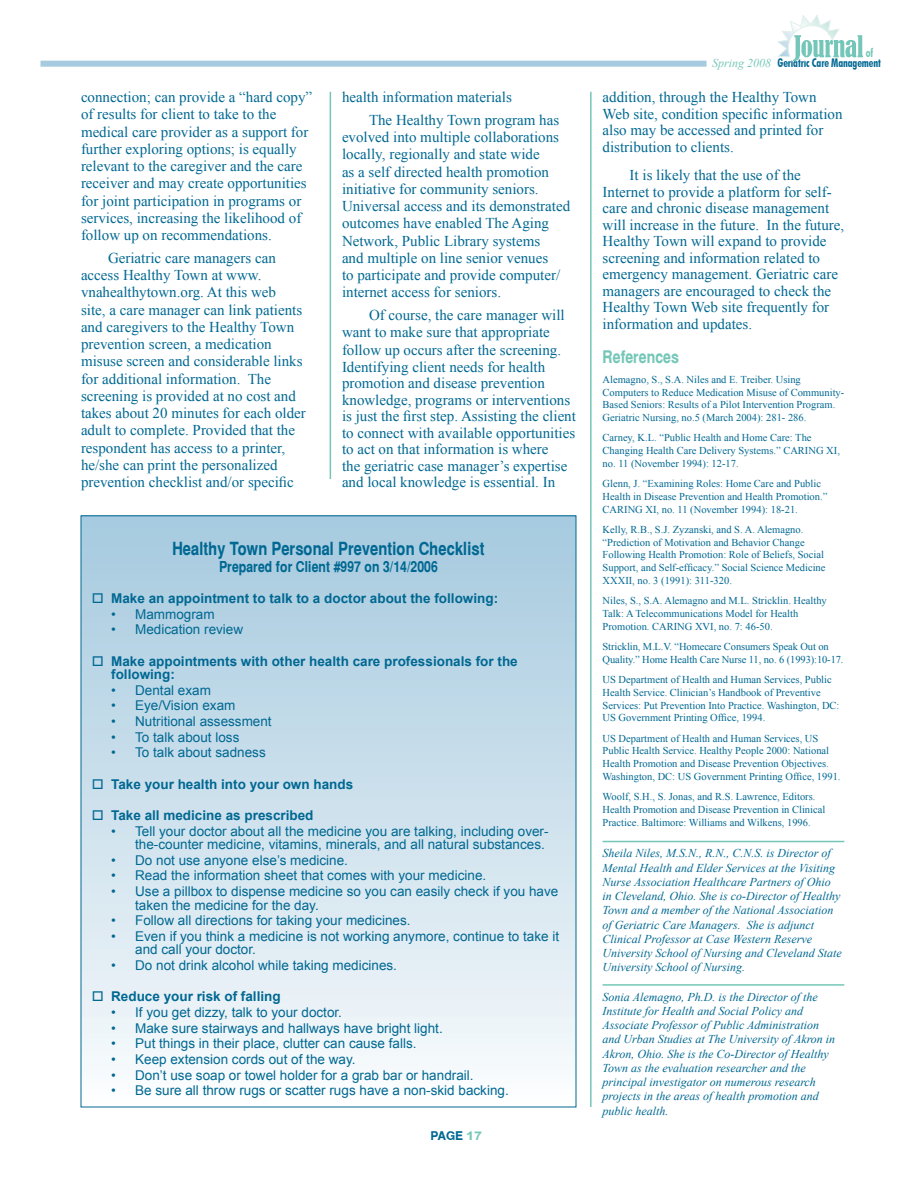
<style>
.page{position:relative;width:918px;height:1188px;background:#fff}
.page>*{position:absolute;margin:0;border:0;box-sizing:border-box;transform-origin:0 0}
.t1{font:700 18px "Switzerland Narrow";color:#006892}
.t2{font:700 17.25px "Switzerland Narrow";color:#74c7b8}
.t3{font:15px/17.2px "Times New Roman";color:#006892}
.t4{font:700 15px "Switzerland Narrow";color:#006892}
.t5{font:13.5px/13.5px "Arial";color:#006892}
.t6{font:700 13.5px/13.5px "Arial";color:#006892}
.t7{font:italic 12px/14.2px "Times New Roman";color:#006892}
.t8{font:700 condensed 12px "Futura BT";letter-spacing:-.01em;color:#006892;scale:.9 1}
.t9{font:italic 12px "Times New Roman";color:#74c7b8}
.t10{font:700 12px "Switzerland Narrow";color:#006892;scale:1.2 1}
.t11{font:700 condensed 12px "Futura BT";color:#74c7b8;scale:.9 1}
.t12{font:10.5px/12.8px "Times New Roman";color:#006892}
.s1{font-family:"Arial";color:#74c7b8}
</style>
<div class="page">
<div style="left:40px;top:61px;width:667px;height:6px;background:#a6cadf"></div>
<svg style="left:777px;top:15px;width:62px;height:46px"></svg>
<img style="left:793px;top:35px;width:69px;height:25px">
<hr style="left:603px;top:841px;width:241px;height:1px;background:#74c7b8">
<hr style="left:603px;top:984px;width:241px;height:2px;background:#74c7b8">
<div style="left:81px;top:516px;width:495px;height:591px;background:linear-gradient(to bottom,#a5c9de,#f9fbfd)"></div>
<hr style="left:330px;top:92px;width:1px;height:387px;background:#74c7b8">
<hr style="left:590px;top:92px;width:2px;height:1015px;background:#74c7b8">
<p class="t3" style="left:81px;top:88px;width:233px">connection; can provide a “hard copy” of results for client to take to the medical care provider as a support for further exploring options; is equally relevant to the caregiver and the care receiver and may create opportunities for joint participation in programs or services, increasing the likelihood of follow up on recommendations.</p>
<p class="t3" style="left:81px;top:249px;width:226px;text-indent:27px">Geriatric care managers can access Healthy Town at www. vnahealthytown.org. At this web<br>site, a care manager can link patients and caregivers to the Healthy Town prevention screen, a medication misuse screen and considerable links for additional information. The screening is provided at no cost and takes about 20 minutes for each older adult to complete. Provided that the respondent has access to a printer, he/she can print the personalized prevention checklist and/or specific</p>
<p class="t3" style="left:369px;top:86px;width:192px;line-height:22.6px;text-indent:-27px">health information materials<br>The Healthy Town program has</p>
<p class="t3" style="left:342px;top:128px;width:230px">evolved into multiple collaborations locally, regionally and state wide<br>as a self directed health promotion initiative for community seniors.<br>Universal access and its demonstrated outcomes have enabled The Aging Network, Public Library systems<br>and multiple on line senior venues<br>to participate and provide computer/ internet access for seniors.</p>
<p class="t3" style="left:342px;top:306px;width:236px;line-height:16.8px;text-indent:27px">Of course, the care manager will want to make sure that appropriate follow up occurs after the screening.<br>Identifying client needs for health promotion and disease prevention knowledge, programs or interventions is just the first step. Assisting the client to connect with available opportunities to act on that information is where<br>the geriatric case manager’s expertise and local knowledge is essential. In</p>
<p class="t1" style="left:172px;top:538px;width:314px">Healthy Town Personal Prevention Checklist</p>
<p class="t4" style="left:219px;top:557px;width:220px">Prepared for Client #997 on 3/14/2006</p>
<p class="t6" style="left:92px;top:592px;width:408px">□ Make an appointment to talk to a doctor about the following:</p>
<p class="t5" style="left:111px;top:607px;width:105px">• Mammogram</p>
<p class="t5" style="left:111px;top:623px;width:134px">• Medication review</p>
<p class="t6" style="left:111px;top:655px;width:408px;text-indent:-19px">□ Make appointments with other health care professionals for the following:</p>
<p class="t5" style="left:111px;top:683px;width:101px">• Dental exam</p>
<p class="t5" style="left:111px;top:699px;width:126px">• Eye/Vision exam</p>
<p class="t5" style="left:111px;top:715px;width:162px">• Nutritional assessment</p>
<p class="t5" style="left:111px;top:730px;width:130px">• To talk about loss</p>
<p class="t5" style="left:111px;top:746px;width:156px">• To talk about sadness</p>
<p class="t6" style="left:92px;top:778px;width:263px">□ Take your health into your own hands</p>
<p class="t6" style="left:92px;top:809px;width:223px">□ Take all medicine as prescribed</p>
<p class="t5" style="left:111px;top:824px;width:439px;text-align:right">• Tell your doctor about all the medicine you are talking, including over&shy;the-counter medicine, vitamins, minerals, and all natural substances.</p>
<p class="t5" style="left:111px;top:853px;width:238px">• Do not use anyone else’s medicine.</p>
<p class="t5" style="left:111px;top:869px;width:377px">• Read the information sheet that comes with your medicine.</p>
<p class="t5" style="left:135px;top:885px;width:425px;text-indent:-24px">• Use a pillbox to dispense medicine so you can easily check if you have taken the medicine for the day.</p>
<p class="t5" style="left:111px;top:914px;width:301px">• Follow all directions for taking your medicines.</p>
<p class="t5" style="left:135px;top:930px;width:425px;text-indent:-24px">• Even if you think a medicine is not working anymore, continue to take it and call your doctor.</p>
<p class="t5" style="left:111px;top:959px;width:287px">• Do not drink alcohol while taking medicines.</p>
<p class="t6" style="left:92px;top:990px;width:191px">□ Reduce your risk of falling</p>
<p class="t5" style="left:111px;top:1006px;width:232px">• If you get dizzy, talk to your doctor.</p>
<p class="t5" style="left:111px;top:1021px;width:333px">• Make sure stairways and hallways have bright light.</p>
<p class="t5" style="left:111px;top:1037px;width:307px">• Put things in their place, clutter can cause falls.</p>
<p class="t5" style="left:111px;top:1053px;width:246px">• Keep extension cords out of the way.</p>
<p class="t5" style="left:111px;top:1068px;width:364px">• Don’t use soap or towel holder for a grab bar or handrail.</p>
<p class="t5" style="left:111px;top:1084px;width:399px">• Be sure all throw rugs or scatter rugs have a non-skid backing.</p>
<p class="t10" style="left:431px;top:1128px;width:45px">page <span class="s1">17</span></p>
<p class="t11" style="left:866px;top:45px;width:10px">of</p>
<p class="t8" style="left:778px;top:55px;width:116px">Geriatric Care Management</p>
<p class="t9" style="left:712px;top:55px;width:61px">Spring 2008</p>
<p class="t3" style="left:603px;top:89px;width:242px;line-height:16.5px">addition, through the Healthy Town Web site, condition specific information also may be accessed and printed for distribution to clients.</p>
<p class="t3" style="left:603px;top:167px;width:243px;line-height:16.5px;text-indent:27px">It is likely that the use of the Internet to provide a platform for self&shy;care and chronic disease management will increase in the future. In the future, Healthy Town will expand to provide screening and information related to emergency management. Geriatric care managers are encouraged to check the Healthy Town Web site frequently for information and updates.</p>
<p class="t2" style="left:603px;top:347px;width:78px">References</p>
<p class="t12" style="left:603px;top:373px;width:243px">Alemagno, S., S.A. Niles and E. Treiber. Using Computers to Reduce Medication Misuse of Community-Based Seniors: Results of a Pilot Intervention Program.<br>Geriatric Nursing, no.5 (March 2004): 281- 286.</p>
<p class="t12" style="left:603px;top:431px;width:239px">Carney, K.L. “Public Health and Home Care: The<br>Changing Health Care Delivery Systems.” CARING XI, no. 11 (November 1994): 12-17.</p>
<p class="t12" style="left:603px;top:477px;width:226px">Glenn, J. “Examining Roles: Home Care and Public<br>Health in Disease Prevention and Health Promotion.”<br>CARING XI, no. 11 (November 1994): 18-21.</p>
<p class="t12" style="left:603px;top:523px;width:224px">Kelly, R.B., S.J. Zyzanski, and S. A. Alemagno. “Prediction of Motivation and Behavior Change Following Health Promotion: Role of Beliefs, Social Support, and Self-efficacy.” Social Science Medicine XXXII, no. 3 (1991): 311-320.</p>
<p class="t12" style="left:603px;top:594px;width:226px">Niles, S., S.A. Alemagno and M.L. Stricklin. Healthy<br>Talk: A Telecommunications Model for Health<br>Promotion. CARING XVI, no. 7: 46-50.</p>
<p class="t12" style="left:603px;top:640px;width:243px">Stricklin, M.L.V. “Homecare Consumers Speak Out on<br>Quality.” Home Health Care Nurse 11, no. 6 (1993):10-17.</p>
<p class="t12" style="left:603px;top:673px;width:238px">US Department of Health and Human Services, Public Health Service. Clinician’s Handbook of Preventive Services: Put Prevention Into Practice. Washington, DC:<br>US Government Printing Office, 1994.</p>
<p class="t12" style="left:603px;top:732px;width:240px">US Department of Health and Human Services, US Public Health Service. Healthy People 2000: National Health Promotion and Disease Prevention Objectives.<br>Washington, DC: US Government Printing Office, 1991.</p>
<p class="t12" style="left:603px;top:790px;width:224px">Woolf, S.H., S. Jonas, and R.S. Lawrence, Editors.<br>Health Promotion and Disease Prevention in Clinical<br>Practice. Baltimore: Williams and Wilkens, 1996.</p>
<p class="t7" style="left:603px;top:846px;width:241px">Sheila Niles, M.S.N., R.N., C.N.S. is Director of Mental Health and Elder Services at the Visiting Nurse Association Healthcare Partners of Ohio in Cleveland, Ohio. She is co-Director of Healthy Town and a member of the National Association of Geriatric Care Managers. She is adjunct Clinical Professor at Case Western Reserve University School of Nursing and Cleveland State University School of Nursing.</p>
<p class="t7" style="left:603px;top:989px;width:234px">Sonia Alemagno, Ph.D. is the Director of the Institute for Health and Social Policy and Associate Professor of Public Administration and Urban Studies at The University of Akron in Akron, Ohio. She is the Co-Director of Healthy Town as the evaluation researcher and the principal investigator on numerous research projects in the areas of health promotion and public health.</p>
</div>
